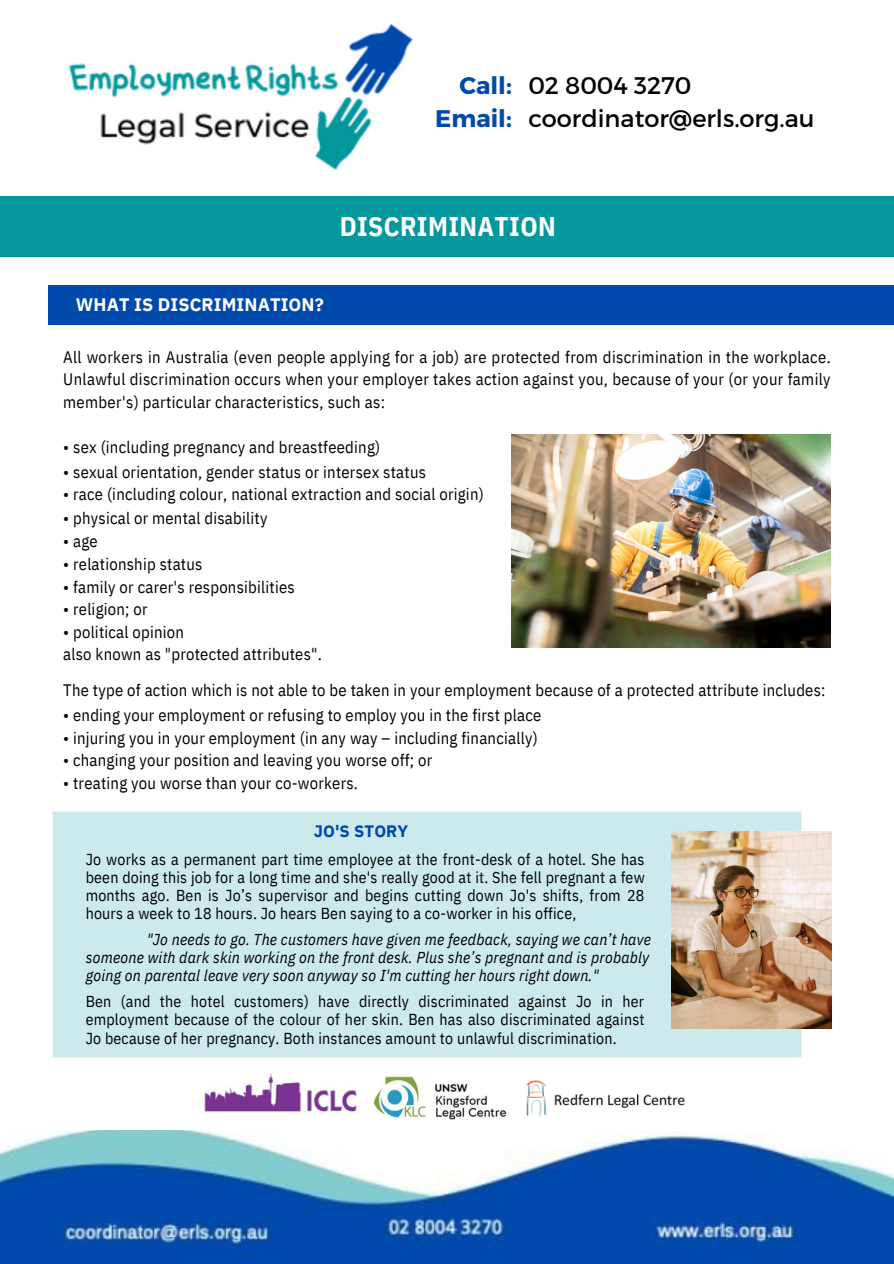
<style>
.page{position:relative;width:894px;height:1264px;background:#fff}
.page>*{position:absolute;margin:0;border:0;box-sizing:border-box;transform-origin:0 0}
.t1{font:700 27px "IBM Plex Sans Cond";letter-spacing:.015em;color:#fff}
.t2{font:24px "Montserrat";color:#000}
.t3{font:700 24px "Montserrat";color:#004aad}
.t4{font:700 18px "IBM Plex Sans";letter-spacing:.005em;color:#fffefe}
.t5{font:16.5px/22.5px "IBM Plex Sans Cond";letter-spacing:.015em;color:#000;text-align:justify}
.t6{font:700 16.5px "IBM Plex Sans";letter-spacing:.005em;color:#004aad}
.t7{font:15.9px/18px "IBM Plex Sans Cond";letter-spacing:.015em;color:#000;text-align:justify}
.t8{font:italic 15.75px/18px "IBM Plex Sans Cond";letter-spacing:.015em;color:#000;text-align:right}
</style>
<div class="page">
<div style="left:52px;top:811px;width:749px;height:246px;background:#cceaeb"></div>
<img style="left:511px;top:434px;width:319px;height:213px">
<div style="left:0;top:196px;width:893px;height:61px;background:#03989e"></div>
<div style="left:48px;top:285px;width:845px;height:39px;background:#004aad"></div>
<img style="left:68px;top:24px;width:345px;height:146px">
<img style="left:0;top:1130px;width:893px;height:133px">
<img style="left:671px;top:831px;width:160px;height:197px">
<img style="left:204px;top:1074px;width:156px;height:40px">
<img style="left:373px;top:1076px;width:134px;height:44px">
<img style="left:526px;top:1080px;width:159px;height:36px">
<p class="t3" style="left:459px;top:70px;width:54px">Call:</p>
<p class="t3" style="left:435px;top:103px;width:78px">Email:</p>
<p class="t2" style="left:528px;top:70px;width:165px">02 8004 3270</p>
<p class="t2" style="left:528px;top:103px;width:287px">coordinator@erls.org.au</p>
<p class="t1" style="left:339px;top:209px;width:217px">DISCRIMINATION</p>
<p class="t4" style="left:76px;top:293px;width:249px">WHAT IS DISCRIMINATION?</p>
<p class="t5" style="left:63px;top:345px;width:768px">All workers in Australia (even people applying for a job) are protected from discrimination in the workplace.<br>Unlawful discrimination occurs when your employer takes action against you, because of your (or your family member's) particular characteristics, such as:</p>
<p class="t5" style="left:63px;top:435px;width:318px">• sex (including pregnancy and breastfeeding)</p>
<p class="t5" style="left:63px;top:460px;width:364px">• sexual orientation, gender status or intersex status</p>
<p class="t5" style="left:63px;top:483px;width:422px">• race (including colour, national extraction and social origin)</p>
<p class="t5" style="left:63px;top:506px;width:206px">• physical or mental disability</p>
<p class="t5" style="left:63px;top:529px;width:36px">• age</p>
<p class="t5" style="left:63px;top:553px;width:141px">• relationship status</p>
<p class="t5" style="left:63px;top:575px;width:233px">• family or carer's responsibilities</p>
<p class="t5" style="left:63px;top:598px;width:86px">• religion; or</p>
<p class="t5" style="left:63px;top:620px;width:122px">• political opinion</p>
<p class="t5" style="left:63px;top:643px;width:260px">also known as "protected attributes".</p>
<p class="t5" style="left:63px;top:679px;width:763px">The type of action which is not able to be taken in your employment because of a protected attribute includes:</p>
<p class="t5" style="left:63px;top:703px;width:479px">• ending your employment or refusing to employ you in the first place</p>
<p class="t5" style="left:63px;top:726px;width:476px">• injuring you in your employment (in any way – including financially)</p>
<p class="t5" style="left:63px;top:748px;width:370px">• changing your position and leaving you worse off; or</p>
<p class="t5" style="left:63px;top:771px;width:296px">• treating you worse than your co-workers.</p>
<p class="t6" style="left:314px;top:819px;width:96px">JO'S STORY</p>
<p class="t7" style="left:86px;top:850px;width:560px">Jo works as a permanent part time employee at the front-desk of a hotel. She has been doing this job for a long time and she's really good at it. She fell pregnant a few months ago. Ben is Jo’s supervisor and begins cutting down Jo's shifts, from 28 hours a week to 18 hours. Jo hears Ben saying to a co-worker in his office,</p>
<p class="t8" style="left:86px;top:930px;width:566px">"Jo needs to go. The customers have given me feedback, saying we can’t have someone with dark skin working on the front desk. Plus she’s pregnant and is probably</p>
<p class="t8" style="left:86px;top:966px;width:514px">going on parental leave very soon anyway so I'm cutting her hours right down."</p>
<p class="t7" style="left:86px;top:992px;width:560px">Ben (and the hotel customers) have directly discriminated against Jo in her employment because of the colour of her skin. Ben has also discriminated against Jo because of her pregnancy. Both instances amount to unlawful discrimination.</p>
</div>
